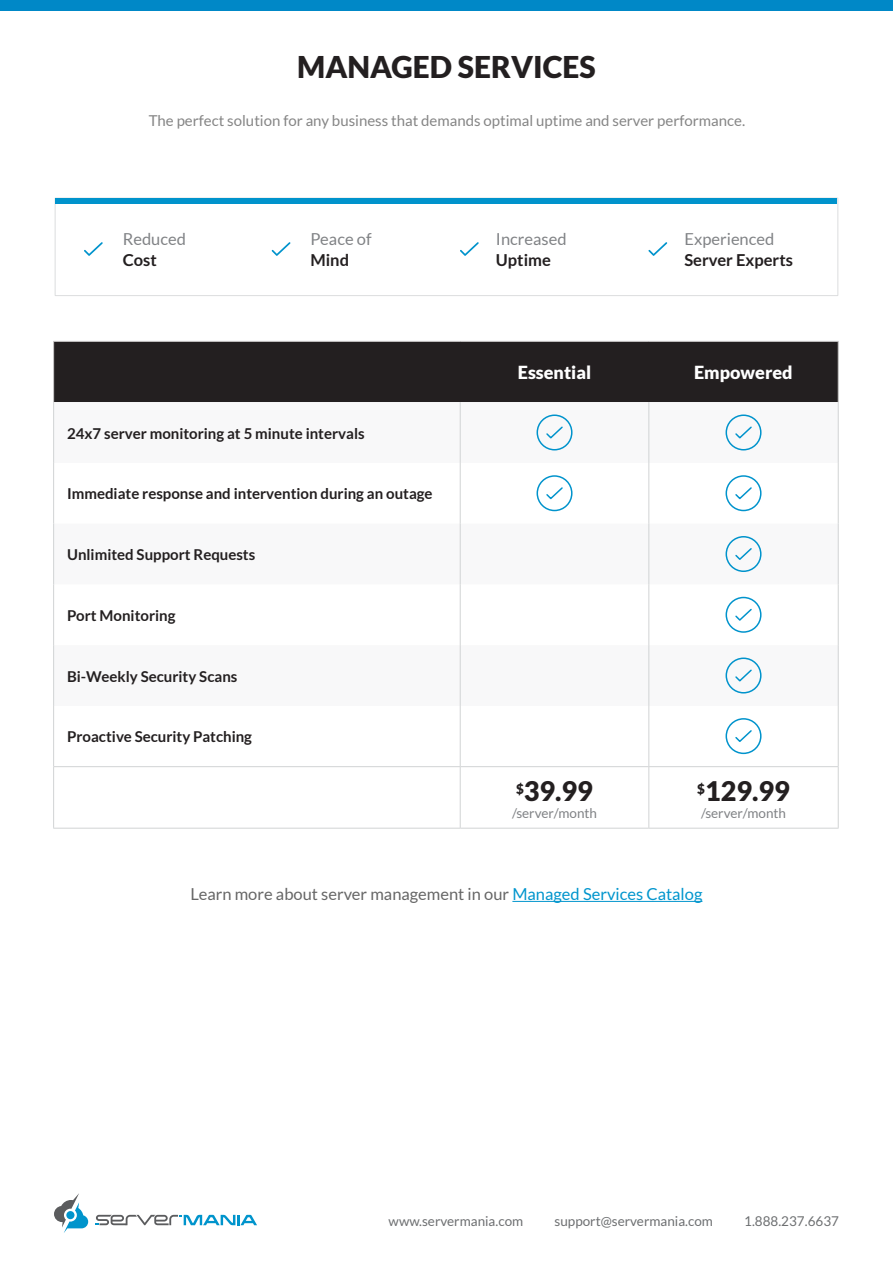
<style>
.page{position:relative;width:893px;height:1263px;background:#fff}
.page>*{position:absolute;margin:0;border:0;box-sizing:border-box;transform-origin:0 0}
.t1{font:900 30px "Lato";color:#231f20}
.t2{font:900 27px "Lato";color:#231f20}
.t3{font:900 18px "Lato";color:#fff}
.t4{font:16.5px "Lato";color:#666}
.t5{font:16.5px "Lato";color:#808285}
.t6{font:700 16.5px "Lato";color:#231f20}
.t7{font:700 15px "Lato";color:#231f20}
.t8{font:15px "Lato";color:#858585}
.t9{font:13.5px "Lato";color:#6d6f71}
.t10{font:13.5px "Lato";color:#808285}
.s1{color:#0095cd}
</style>
<div class="page">
<svg style="left:95px;top:1215px;width:162px;height:10px"></svg>
<svg style="left:54px;top:1193px;width:34px;height:40px"></svg>
<div style="left:0;top:0;width:893px;height:11px;background:#0088c7"></div>
<div style="left:55px;top:198px;width:783px;height:98px;border:1px solid #dcddde"></div>
<div style="left:54px;top:342px;width:784px;height:60px;background:#231f20"></div>
<svg style="left:54px;top:402px;width:784px;height:304px"></svg>
<svg style="left:54px;top:767px;width:784px;height:61px"></svg>
<hr style="left:53px;top:402px;width:1px;height:61px;background:#d1d3d4">
<hr style="left:838px;top:402px;width:1px;height:61px;background:#d1d3d4">
<hr style="left:53px;top:463px;width:1px;height:61px;background:#d1d3d4">
<hr style="left:838px;top:463px;width:1px;height:61px;background:#d1d3d4">
<hr style="left:53px;top:524px;width:1px;height:60px;background:#d1d3d4">
<hr style="left:838px;top:524px;width:1px;height:60px;background:#d1d3d4">
<hr style="left:53px;top:584px;width:1px;height:61px;background:#d1d3d4">
<hr style="left:838px;top:584px;width:1px;height:61px;background:#d1d3d4">
<hr style="left:53px;top:645px;width:1px;height:61px;background:#d1d3d4">
<hr style="left:838px;top:645px;width:1px;height:61px;background:#d1d3d4">
<hr style="left:53px;top:706px;width:1px;height:60px;background:#d1d3d4">
<hr style="left:838px;top:706px;width:1px;height:60px;background:#d1d3d4">
<hr style="left:460px;top:402px;width:1px;height:61px;background:#d1d3d4">
<hr style="left:648px;top:402px;width:1px;height:61px;background:#d1d3d4">
<hr style="left:460px;top:463px;width:1px;height:61px;background:#d1d3d4">
<hr style="left:648px;top:463px;width:1px;height:61px;background:#d1d3d4">
<hr style="left:460px;top:524px;width:1px;height:60px;background:#d1d3d4">
<hr style="left:648px;top:524px;width:1px;height:60px;background:#d1d3d4">
<hr style="left:460px;top:584px;width:1px;height:61px;background:#d1d3d4">
<hr style="left:648px;top:584px;width:1px;height:61px;background:#d1d3d4">
<hr style="left:460px;top:645px;width:1px;height:61px;background:#d1d3d4">
<hr style="left:648px;top:645px;width:1px;height:61px;background:#d1d3d4">
<hr style="left:460px;top:706px;width:1px;height:60px;background:#d1d3d4">
<hr style="left:648px;top:706px;width:1px;height:60px;background:#d1d3d4">
<hr style="left:53px;top:766px;width:407px;height:1px;background:#d1d3d4">
<hr style="left:53px;top:767px;width:1px;height:61px;background:#d1d3d4">
<hr style="left:460px;top:766px;width:189px;height:1px;background:#d1d3d4">
<hr style="left:460px;top:767px;width:1px;height:61px;background:#d1d3d4">
<hr style="left:649px;top:766px;width:190px;height:1px;background:#d1d3d4">
<hr style="left:648px;top:767px;width:1px;height:61px;background:#d1d3d4">
<hr style="left:838px;top:767px;width:1px;height:61px;background:#d1d3d4">
<hr style="left:53px;top:828px;width:407px;height:1px;background:#d1d3d4">
<hr style="left:460px;top:828px;width:189px;height:1px;background:#d1d3d4">
<hr style="left:649px;top:828px;width:190px;height:1px;background:#d1d3d4">
<hr style="left:53px;top:341px;width:407px;height:1px;background:#c8c6c6">
<hr style="left:53px;top:342px;width:1px;height:60px;background:#c8c6c6">
<hr style="left:460px;top:341px;width:189px;height:1px;background:#c8c6c6">
<hr style="left:649px;top:341px;width:190px;height:1px;background:#c8c6c6">
<hr style="left:838px;top:342px;width:1px;height:60px;background:#c8c6c6">
<svg style="left:536px;top:414px;width:37px;height:37px"></svg>
<svg style="left:725px;top:414px;width:37px;height:37px"></svg>
<svg style="left:536px;top:474px;width:37px;height:38px"></svg>
<svg style="left:725px;top:474px;width:37px;height:38px"></svg>
<svg style="left:725px;top:535px;width:37px;height:38px"></svg>
<svg style="left:725px;top:596px;width:37px;height:37px"></svg>
<svg style="left:725px;top:657px;width:37px;height:37px"></svg>
<svg style="left:725px;top:718px;width:37px;height:37px"></svg>
<svg style="left:84px;top:242px;width:19px;height:14px"></svg>
<svg style="left:272px;top:242px;width:18px;height:14px"></svg>
<svg style="left:460px;top:242px;width:19px;height:14px"></svg>
<svg style="left:648px;top:242px;width:19px;height:14px"></svg>
<div style="left:55px;top:198px;width:782px;height:6px;background:#0093cc"></div>
<hr style="left:512px;top:901px;width:190px;height:1px;background:#0095cd">
<h1 class="t1" style="left:297px;top:50px;width:300px">MANAGED SERVICES</h1>
<p class="t8" style="left:149px;top:113px;width:598px">The perfect solution for any business that demands optimal uptime and server performance.</p>
<p class="t5" style="left:123px;top:230px;width:65px">Reduced</p>
<p class="t6" style="left:123px;top:251px;width:36px">Cost</p>
<p class="t5" style="left:310px;top:230px;width:63px">Peace of</p>
<p class="t6" style="left:310px;top:251px;width:40px">Mind</p>
<p class="t7" style="left:67px;top:424px;width:299px">24x7 server monitoring at 5 minute intervals</p>
<p class="t7" style="left:67px;top:485px;width:367px">Immediate response and intervention during an outage</p>
<p class="t7" style="left:67px;top:546px;width:190px">Unlimited Support Requests</p>
<p class="t7" style="left:67px;top:607px;width:110px">Port Monitoring</p>
<p class="t7" style="left:67px;top:667px;width:172px">Bi-Weekly Security Scans</p>
<p class="t7" style="left:67px;top:728px;width:186px">Proactive Security Patching</p>
<p class="t5" style="left:496px;top:230px;width:72px">Increased</p>
<p class="t6" style="left:496px;top:251px;width:56px">Uptime</p>
<p class="t5" style="left:684px;top:230px;width:91px">Experienced</p>
<p class="t6" style="left:684px;top:251px;width:110px">Server Experts</p>
<p class="t3" style="left:518px;top:362px;width:75px">Essential</p>
<p class="t3" style="left:694px;top:362px;width:100px">Empowered</p>
<h2 class="t2" style="left:516px;top:776px;width:78px"><sup>$</sup>39.99</h2>
<p class="t10" style="left:512px;top:805px;width:87px">/server/month</p>
<h2 class="t2" style="left:697px;top:776px;width:94px"><sup>$</sup>129.99</h2>
<p class="t10" style="left:701px;top:805px;width:87px">/server/month</p>
<p class="t4" style="left:191px;top:885px;width:513px">Learn more about server management in our <span class="s1">Managed Services Catalog</span></p>
<p class="t9" style="left:389px;top:1213px;width:136px">www.servermania.com</p>
<p class="t9" style="left:554px;top:1213px;width:160px">support@servermania.com</p>
<p class="t9" style="left:744px;top:1213px;width:96px">1.888.237.6637</p>
</div>
